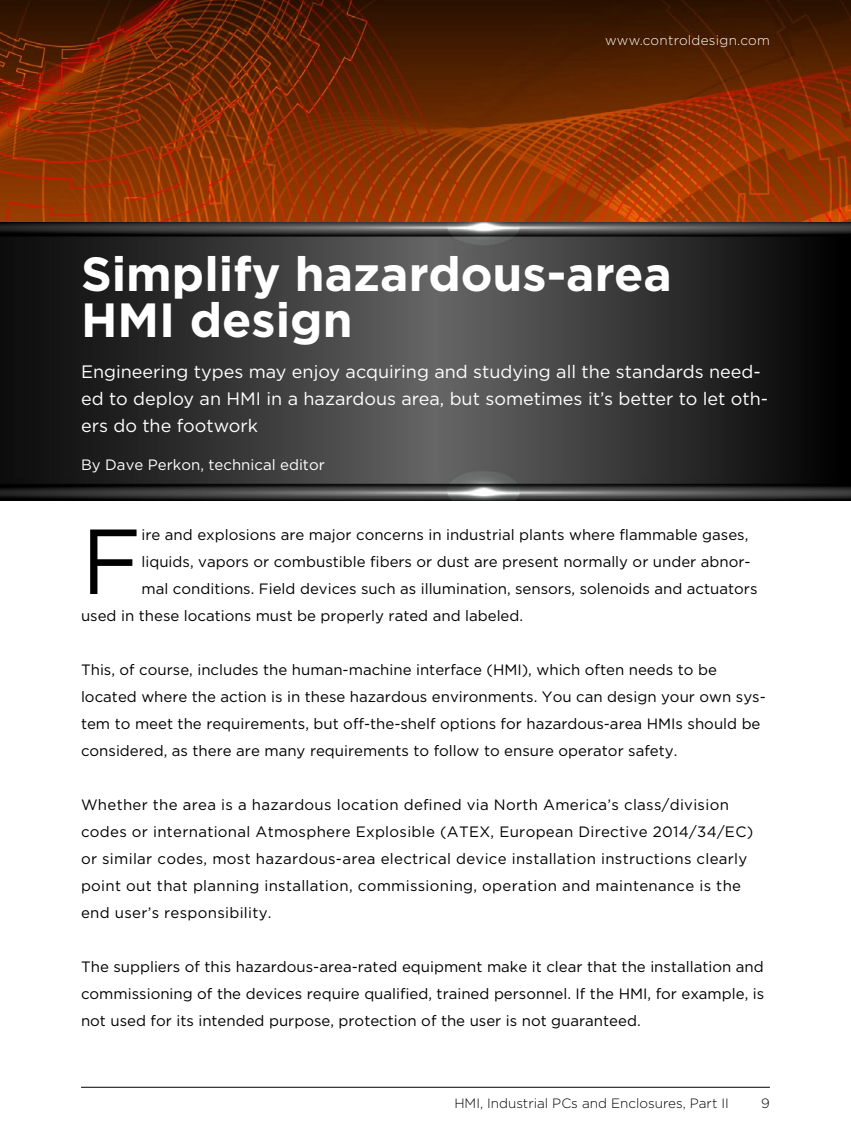
<style>
.page{position:relative;width:851px;height:1134px;background:#fff}
.page>*{position:absolute;margin:0;border:0;box-sizing:border-box;transform-origin:0 0}
.t1{font:92.1px "Gotham";color:#000}
.t2{font:700 48px/46.5px "Gotham";color:#fff}
.t3{font:18px/27px "Gotham";color:#fff}
.t4{font:15px/27px "Gotham";color:#000}
.t5{font:15px/27px "Gotham";letter-spacing:.02em;color:#000}
.t6{font:15px "Gotham";color:#fff}
.t7{font:300 13.5px "Gotham";color:#000}
.t8{font:300 13.5px "Gotham";letter-spacing:.02em;color:#fff}
</style>
<div class="page">
<img style="left:0;top:0;width:850px;height:222px">
<img style="left:0;top:222px;width:850px;height:278px">
<hr style="left:81px;top:1087px;width:689px;height:1px;background:#000">
<p class="t8" style="left:605px;top:32px;width:166px">www.controldesign.com</p>
<h2 class="t2" style="left:81px;top:250px;width:592px">Simplify hazardous-area<br>HMI design</h2>
<p class="t3" style="left:81px;top:357px;width:688px">Engineering types may enjoy acquiring and studying all the standards need&shy;ed to deploy an HMI in a hazardous area, but sometimes it’s better to let oth&shy;ers do the footwork</p>
<p class="t6" style="left:81px;top:455px;width:245px">By Dave Perkon, technical editor</p>
<h1 class="t1" style="left:81px;top:502px;width:62px">F</h1>
<p class="t4" style="left:141px;top:521px;width:608px">ire and explosions are major concerns in industrial plants where flammable gases,</p>
<p class="t4" style="left:141px;top:548px;width:610px">liquids, vapors or combustible fibers or dust are present normally or under abnor-</p>
<p class="t4" style="left:141px;top:575px;width:617px">mal conditions. Field devices such as illumination, sensors, solenoids and actuators</p>
<p class="t4" style="left:81px;top:602px;width:441px">used in these locations must be properly rated and labeled.</p>
<p class="t4" style="left:81px;top:656px;width:686px">This, of course, includes the human-machine interface (HMI), which often needs to be located where the action is in these hazardous environments. You can design your own sys&shy;tem to meet the requirements, but off-the-shelf options for hazardous-area HMIs should be considered, as there are many requirements to follow to ensure operator safety.</p>
<p class="t5" style="left:81px;top:791px;width:673px">Whether the area is a hazardous location defined via North America’s class/division codes or international Atmosphere Explosible (ATEX, European Directive 2014/34/EC) or similar codes, most hazardous-area electrical device installation instructions clearly point out that planning installation, commissioning, operation and maintenance is the end user’s responsibility.</p>
<p class="t4" style="left:81px;top:953px;width:684px;text-align:justify">The suppliers of this hazardous-area-rated equipment make it clear that the installation and commissioning of the devices require qualified, trained personnel. If the HMI, for example, is not used for its intended purpose, protection of the user is not guaranteed.</p>
<p class="t7" style="left:454px;top:1095px;width:276px">HMI, Industrial PCs and Enclosures, Part II</p>
<p class="t7" style="left:761px;top:1095px;width:10px">9</p>
</div>
